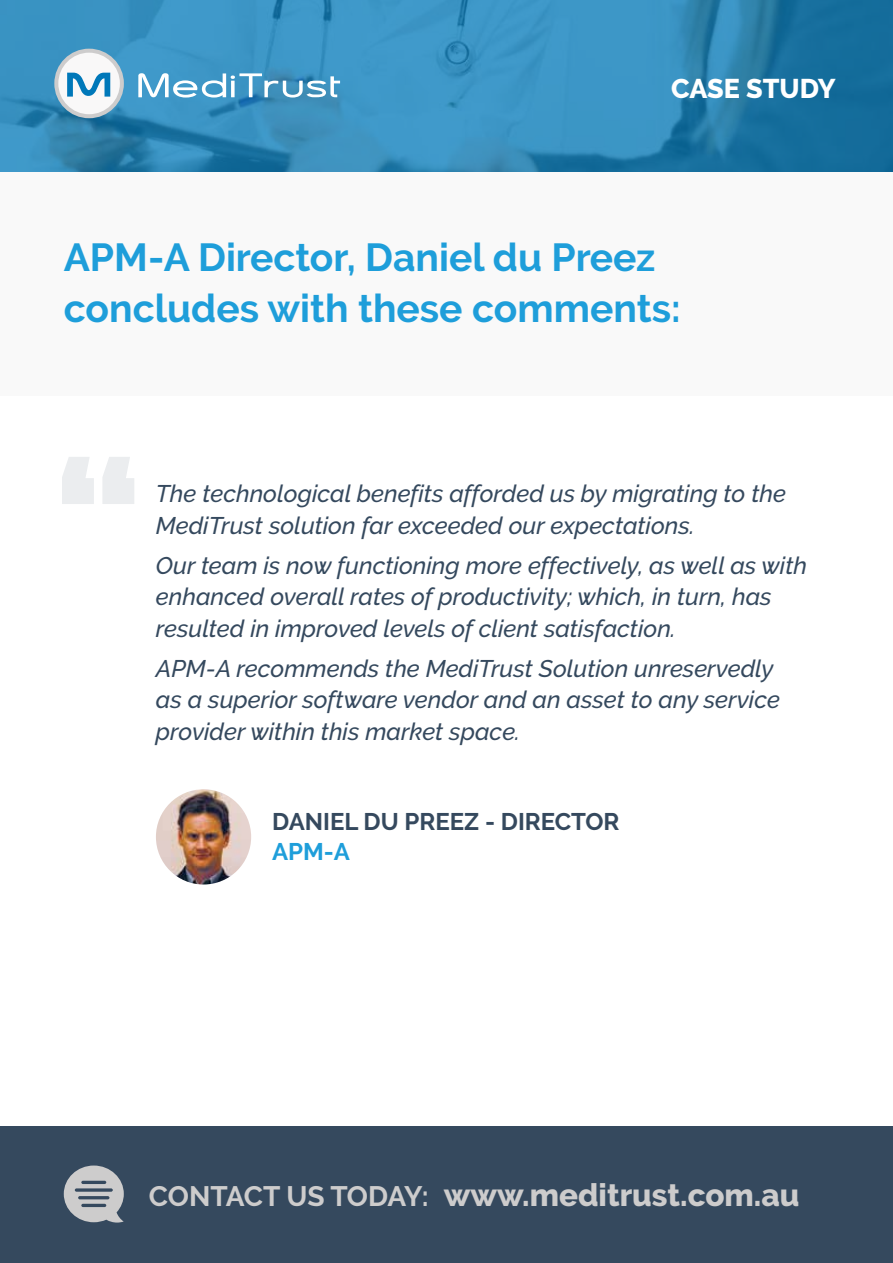
<style>
.page{position:relative;width:893px;height:1263px;background:#fff}
.page>*{position:absolute;margin:0;border:0;box-sizing:border-box;transform-origin:0 0}
.t1{font:700 39px/51px "Raleway";color:#1e9eda}
.t2{font:800 31.35px "Raleway";color:#cdcccc}
.t3{font:800 27px "Raleway";letter-spacing:-.005em;color:#fff}
.t4{font:italic 500 24px/31.5px "Raleway";color:#35495e}
.t5{font:700 24px "Raleway";color:#35495e}
.t6{font:700 24px "Raleway";color:#1e9eda}
.s1{font-weight:700;font-size:28.05px}
</style>
<div class="page">
<div style="left:0;top:171px;width:893px;height:224px;background:#f9f9f9"></div>
<div style="left:0;top:1127px;width:893px;height:136px;background:#35495e"></div>
<svg style="left:64px;top:1165px;width:60px;height:57px"></svg>
<svg style="left:0;top:0;width:893px;height:171px;background:#3189b8"></svg>
<div style="left:54px;top:49px;width:70px;height:69px;background:#cdcccc;border-radius:50%"></div>
<div style="left:58px;top:53px;width:62px;height:61px;background:#f9f8f8;border-radius:50%"></div>
<svg style="left:138px;top:73px;width:202px;height:25px"></svg>
<svg style="left:67px;top:73px;width:43px;height:24px"></svg>
<img style="left:156px;top:789px;width:95px;height:95px;border-radius:48px">
<p class="t3" style="left:671px;top:73px;width:166px">CASE STUDY</p>
<h1 class="t1" style="left:64px;top:231px;width:618px">APM-A Director, Daniel du Preez concludes with these comments:</h1>
<p class="t4" style="left:156px;top:478px;width:632px">The technological benefits afforded us by migrating to the<br>MediTrust solution far exceeded our expectations.</p>
<p class="t4" style="left:156px;top:549px;width:653px">Our team is now functioning more effectively, as well as with enhanced overall rates of productivity; which, in turn, has resulted in improved levels of client satisfaction.</p>
<p class="t4" style="left:156px;top:652px;width:626px">APM-A recommends the MediTrust Solution unreservedly as a superior software vendor and an asset to any service provider within this market space.</p>
<p class="t5" style="left:272px;top:808px;width:349px">DANIEL DU PREEZ - DIRECTOR</p>
<p class="t6" style="left:272px;top:838px;width:79px">APM-A</p>
<h2 class="t2" style="left:149px;top:1177px;width:652px"><span class="s1">CONTACT US TODAY:</span> www.meditrust.com.au</h2>
</div>
